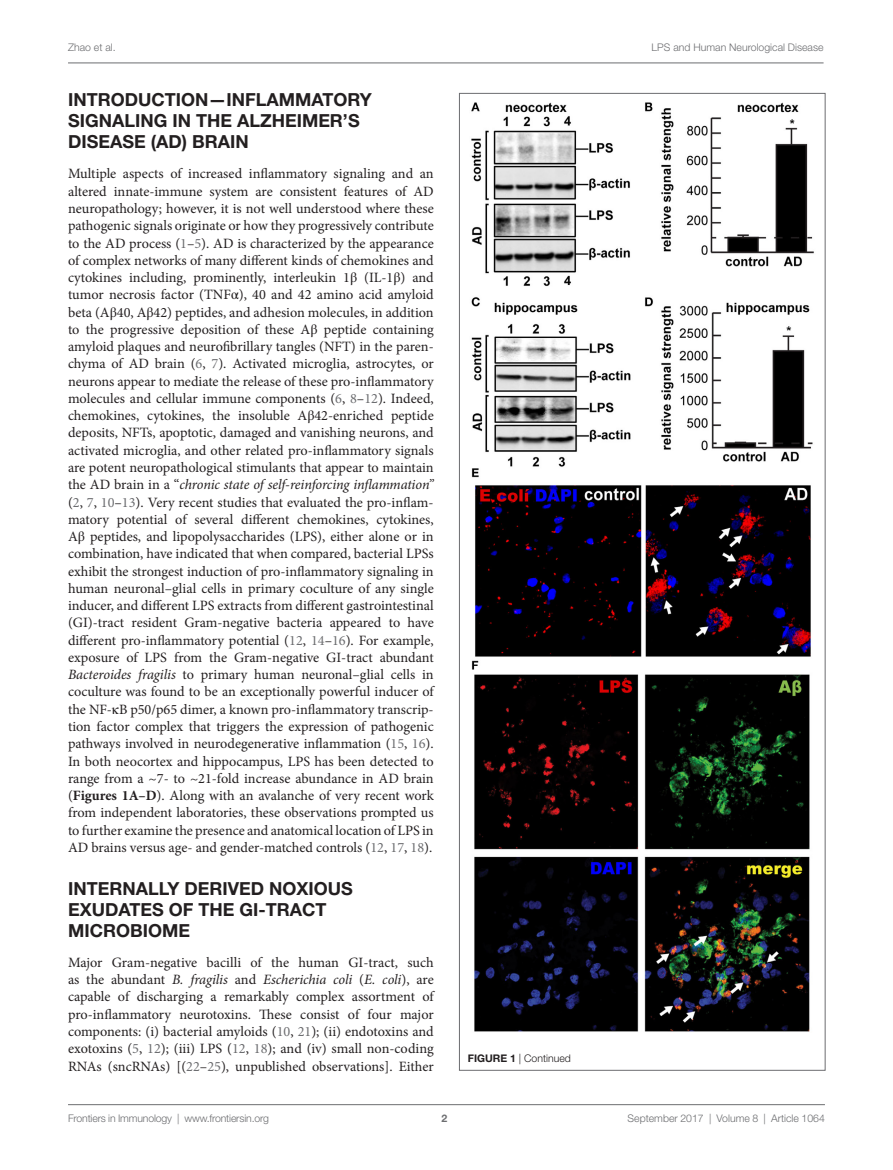
<style>
.page{position:relative;width:893px;height:1170px;background:#fff}
.page>*{position:absolute;margin:0;border:0;box-sizing:border-box;transform-origin:0 0}
.t1{font:700 18px/21px "Helvetica Neue LT Std";color:#231f20}
.t2{font:14.25px/17.2px "Minion Pro";letter-spacing:-.005em;color:#231f20;text-align:justify}
.t3{font:300 10.5px "Helvetica Neue LT Std";color:#6c6d70}
.t4{font:300 10.5px "Helvetica Neue LT Std";color:#231f20}
.t5{font:700 10.5px "Helvetica Neue LT Std";color:#6c6d70}
.s1{color:#6c6d70}
.s2{font-family:"STIX General"}
.s3{font-style:italic}
.s4{font-weight:700}
</style>
<div class="page">
<img style="left:471px;top:102px;width:343px;height:929px">
<hr style="left:68px;top:63px;width:756px;height:1px;background:#6c6d70">
<hr style="left:68px;top:1104px;width:757px;height:1px;background:#6c6d70">
<p class="t3" style="left:68px;top:41px;width:49px">Zhao et al.</p>
<p class="t3" style="left:652px;top:41px;width:173px">LPS and Human Neurological Disease</p>
<p class="t1" style="left:68px;top:89px;width:305px;text-indent:113px">ON—INFLAMMATORY<br>SIGNALING IN THE ALZHEI MER’S<br>DISEASE (AD) BRAIN</p>
<p class="t2" style="left:68px;top:165px;width:367px">Multiple aspects of increased inflammatory signaling and an altered innate-immune system are consistent features of AD neuropathology; however, it is not well understood where these pathogenic signals originate or how they progressively contribute to the AD process (<span class="s1">1</span>–<span class="s1">5</span>). AD is characterized by the appearance of complex networks of many different kinds of chemokines and cytokines including, prominently, interleukin 1<span class="s2">β</span> (IL-1<span class="s2">β</span>) and tumor necrosis factor (TNF<span class="s2">α</span>), 40 and 42 amino acid amyloid beta (A<span class="s2">β</span>40, A<span class="s2">β</span>42) peptides, and adhesion molecules, in addition to the progressive deposition of these A<span class="s2">β</span> peptide containing amyloid plaques and neurofibrillary tangles (NFT) in the paren&shy;chyma of AD brain (<span class="s1">6</span>, <span class="s1">7</span>). Activated microglia, astrocytes, or neurons appear to mediate the release of these pro-inflammatory molecules and cellular immune components (<span class="s1">6</span>, <span class="s1">8</span>–<span class="s1">12</span>). Indeed, chemokines, cytokines, the insoluble A<span class="s2">β</span>42-enriched peptide deposits, NFTs, apoptotic, damaged and vanishing neurons, and activated microglia, and other related pro-inflammatory signals are potent neuropathological stimulants that appear to maintain the AD brain in a “<span class="s3">chronic state of self-reinforcing inflammation” </span>(<span class="s1">2</span>, <span class="s1">7</span>, <span class="s1">10</span>–<span class="s1">13</span>). Very recent studies that evaluated the pro-inflam&shy;matory potential of several different chemokines, cytokines, A<span class="s2">β</span> peptides, and lipopolysaccharides (LPS), either alone or in combination, have indicated that when compared, bacterial LPSs exhibit the strongest induction of pro-inflammatory signaling in human neuronal–glial cells in primary coculture of any single inducer, and different LPS extracts from different gastrointestinal (GI)-tract resident Gram-negative bacteria appeared to have different pro-inflammatory potential (<span class="s1">12</span>, <span class="s1">14</span>–<span class="s1">16</span>). For example, exposure of LPS from the Gram-negative GI-tract abundant <span class="s3">Bacteroides fragilis</span> to primary human neuronal–glial cells in coculture was found to be an exceptionally powerful inducer of the NF-<span class="s2">κ</span>B p50/p65 dimer, a known pro-inflammatory transcrip&shy;tion factor complex that triggers the expression of pathogenic pathways involved in neurodegenerative inflammation (<span class="s1">15</span>, <span class="s1">16</span>).<br>In both neocortex and hippocampus, LPS has been detected to range from a ~7- to ~21-fold increase abundance in AD brain (<span class="s4">Figures 1A–D</span>). Along with an avalanche of very recent work from independent laboratories, these observations prompted us to further examine the presence and anatomical location of LPS in AD brains versus age- and gender-matched controls (<span class="s1">12</span>, <span class="s1">17</span>, <span class="s1">18</span>).</p>
<p class="t1" style="left:68px;top:877px;width:32px">INTER</p>
<p class="t1" style="left:122px;top:877px;width:87px">NALLY DERIVE</p>
<p class="t1" style="left:251px;top:877px;width:90px">D NOXIOUS</p>
<p class="t1" style="left:68px;top:898px;width:74px">EXUDATES</p>
<p class="t1" style="left:68px;top:89px;width:82px">INTRODUCTI</p>
<p class="t1" style="left:68px;top:898px;width:247px;text-indent:101px">OF THE GI-TRACT<br>MICROBIOME</p>
<p class="t2" style="left:68px;top:953px;width:367px">Major Gram-negative bacilli of the human GI-tract, such as the abundant <span class="s3">B. fragilis</span> and <span class="s3">Escherichia coli</span> (<span class="s3">E. coli</span>), are capable of discharging a remarkably complex assortment of pro-inflammatory neurotoxins. These consist of four major components: (i) bacterial amyloids (<span class="s1">10</span>, <span class="s1">21</span>); (ii) endotoxins and exotoxins (<span class="s1">5</span>, <span class="s1">12</span>); (iii) LPS (<span class="s1">12</span>, <span class="s1">18</span>); and (iv) small non-coding RNAs (sncRNAs) [(<span class="s1">22</span>–<span class="s1">25</span>), unpublished observations]. Either</p>
<p class="t4" style="left:468px;top:1051px;width:105px"><span class="s4">FIGURE 1</span> | Continued</p>
<p class="t3" style="left:68px;top:1111px;width:203px">Frontiers in Immunology | www.frontiersin.org</p>
<p class="t3" style="left:628px;top:1111px;width:199px">September 2017 | Volume 8 | Article 1064</p>
<p class="t5" style="left:441px;top:1111px;width:7px">2</p>
</div>
